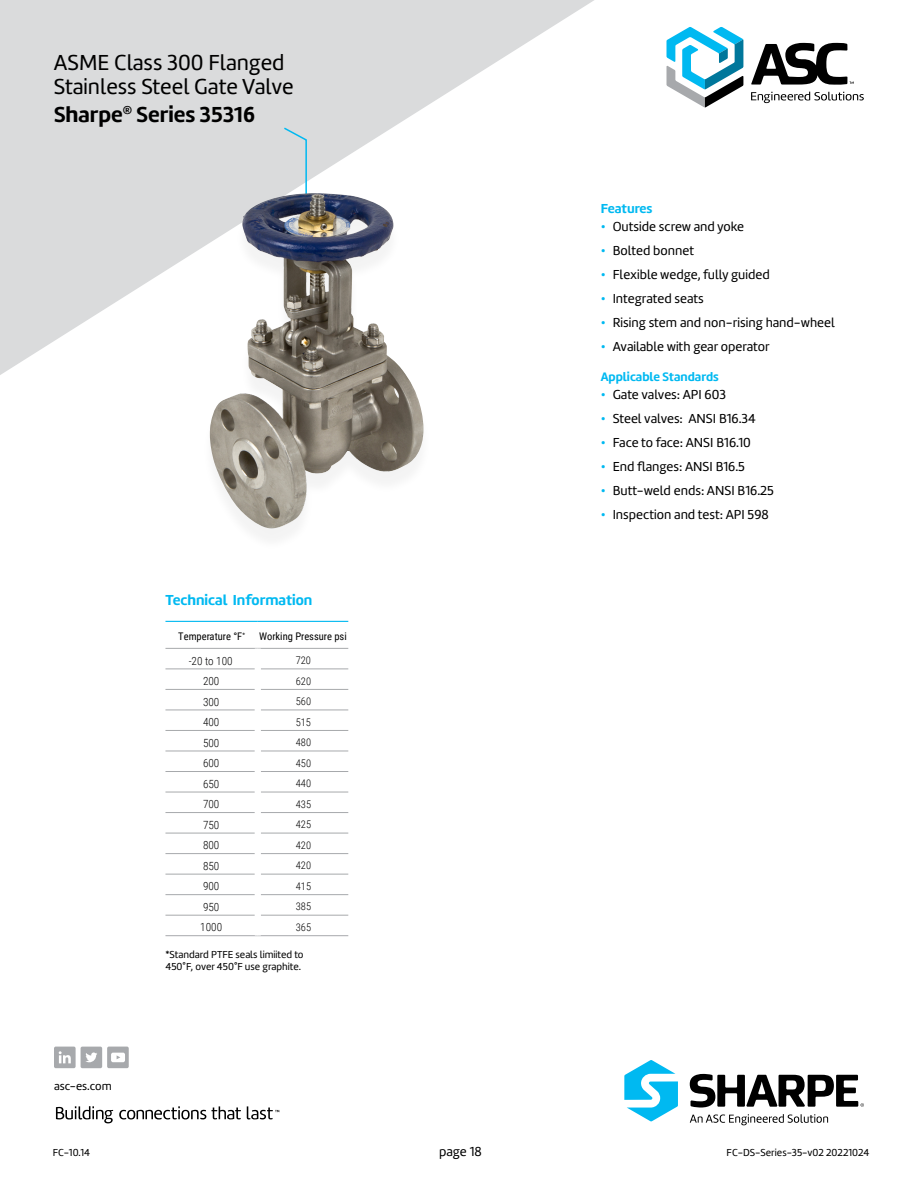
<style>
.page{position:relative;width:918px;height:1188px;background:#fff}
.page>*{position:absolute;margin:0;border:0;box-sizing:border-box;transform-origin:0 0}
.t1{font:22.5px/24px "Marine";color:#000}
.Figure_Descriptive{font:700 22.5px "Marine";color:#000}
.MS_Descriptive_-_Ins{font:700 15px "Marine";color:#00b9f1}
.Submittal_Code_Date{font:13.5px "Marine";color:#000}
.Material_Specs__MS{font:700 13.5px "Marine";letter-spacing:-.005em;color:#00b9f1}
.MS_Material_Bold{font:700 12.75px "Marine";color:#00b9f1}
.email_footer{font:12px "Marine";color:#000}
.רגיל{font:300 11.25px "Roboto Condensed";color:#000}
.Notes_Copy{font:10.5px/12px "Marine";color:#000}
.t2{font:300 10.5px "Roboto Condensed";color:#000}
.Submittal_Code_Date-2{font:10.5px "Marine";color:#000}
.t3{font:10.5px "Roboto Condensed";color:#000}
.s1{color:#00b9f1}
</style>
<div class="page">
<svg style="left:751px;top:43px;width:113px;height:60px"></svg>
<svg style="left:667px;top:27px;width:76px;height:80px"></svg>
<svg style="left:0;top:0;width:594px;height:375px;fill:#dadbdc"></svg>
<svg style="left:282px;top:126px;width:26px;height:67px;background:#cddadf"></svg>
<hr style="left:165px;top:621px;width:93px;height:1px;background:#00b9f1">
<hr style="left:258px;top:621px;width:90px;height:1px;background:#00b9f1">
<hr style="left:165px;top:669px;width:90px;height:1px;background:#a7a9ac">
<hr style="left:165px;top:689px;width:90px;height:1px;background:#a7a9ac">
<hr style="left:165px;top:710px;width:90px;height:1px;background:#a7a9ac">
<hr style="left:165px;top:730px;width:90px;height:1px;background:#a7a9ac">
<hr style="left:165px;top:751px;width:90px;height:1px;background:#a7a9ac">
<hr style="left:165px;top:771px;width:90px;height:1px;background:#a7a9ac">
<hr style="left:165px;top:792px;width:90px;height:1px;background:#a7a9ac">
<hr style="left:165px;top:812px;width:90px;height:1px;background:#a7a9ac">
<hr style="left:165px;top:833px;width:90px;height:1px;background:#a7a9ac">
<hr style="left:165px;top:853px;width:90px;height:1px;background:#a7a9ac">
<hr style="left:165px;top:874px;width:90px;height:1px;background:#a7a9ac">
<hr style="left:165px;top:894px;width:90px;height:1px;background:#a7a9ac">
<hr style="left:165px;top:915px;width:90px;height:1px;background:#a7a9ac">
<hr style="left:165px;top:935px;width:93px;height:1px;background:#a7a9ac">
<hr style="left:165px;top:648px;width:93px;height:1px;background:#a7a9ac">
<hr style="left:258px;top:648px;width:90px;height:1px;background:#a7a9ac">
<hr style="left:261px;top:812px;width:87px;height:1px;background:#a7a9ac">
<hr style="left:261px;top:833px;width:87px;height:1px;background:#a7a9ac">
<hr style="left:261px;top:853px;width:87px;height:1px;background:#a7a9ac">
<hr style="left:261px;top:874px;width:87px;height:1px;background:#a7a9ac">
<hr style="left:261px;top:894px;width:87px;height:1px;background:#a7a9ac">
<hr style="left:261px;top:915px;width:87px;height:1px;background:#a7a9ac">
<hr style="left:258px;top:935px;width:90px;height:1px;background:#a7a9ac">
<hr style="left:261px;top:669px;width:87px;height:1px;background:#a7a9ac">
<hr style="left:261px;top:689px;width:87px;height:1px;background:#a7a9ac">
<hr style="left:261px;top:710px;width:87px;height:1px;background:#a7a9ac">
<hr style="left:261px;top:730px;width:87px;height:1px;background:#a7a9ac">
<hr style="left:261px;top:751px;width:87px;height:1px;background:#a7a9ac">
<hr style="left:261px;top:771px;width:87px;height:1px;background:#a7a9ac">
<hr style="left:261px;top:792px;width:87px;height:1px;background:#a7a9ac">
<div style="left:255px;top:915px;width:6px;height:21px;background:#fff"></div>
<svg style="left:690px;top:1114px;width:138px;height:11px"></svg>
<svg style="left:690px;top:1074px;width:174px;height:34px"></svg>
<svg style="left:624px;top:1060px;width:54px;height:61px"></svg>
<div style="left:202px;top:200px;width:230px;height:351px;background:#fff"></div>
<img style="left:210px;top:193px;width:214px;height:335px">
<div style="left:81px;top:1047px;width:21px;height:21px;background:#a7a9ac;border-radius:2px"></div>
<svg style="left:85px;top:1052px;width:12px;height:10px"></svg>
<div style="left:54px;top:1047px;width:22px;height:21px;background:#a7a9ac;border-radius:2px"></div>
<svg style="left:59px;top:1051px;width:12px;height:12px"></svg>
<div style="left:107px;top:1047px;width:22px;height:21px;background:#a7a9ac;border-radius:2px"></div>
<svg style="left:111px;top:1053px;width:14px;height:9px"></svg>
<svg style="left:56px;top:1106px;width:223px;height:17px"></svg>
<p class="t1" style="left:54px;top:51px;width:241px">ASME Class 300 Flanged<br>Stainless Steel Gate Valve</p>
<p class="Figure_Descriptive" style="left:54px;top:100px;width:202px">Sharpe<sup>®</sup> Series 35316</p>
<p class="MS_Descriptive_-_Ins" style="left:165px;top:590px;width:149px">Technical Information</p>
<p class="email_footer" style="left:54px;top:1078px;width:59px">asc-es.com</p>
<p class="t3" style="left:178px;top:629px;width:68px">Temperature °F<sup>*</sup></p>
<p class="t3" style="left:259px;top:629px;width:89px">Working Pressure psi</p>
<p class="רגיל" style="left:189px;top:653px;width:45px">-20 to 100</p>
<p class="t2" style="left:296px;top:653px;width:17px">720</p>
<p class="רגיל" style="left:203px;top:673px;width:18px">200</p>
<p class="t2" style="left:296px;top:674px;width:17px">620</p>
<p class="רגיל" style="left:203px;top:694px;width:18px">300</p>
<p class="t2" style="left:296px;top:694px;width:17px">560</p>
<p class="רגיל" style="left:203px;top:714px;width:18px">400</p>
<p class="t2" style="left:296px;top:715px;width:17px">515</p>
<p class="רגיל" style="left:203px;top:735px;width:18px">500</p>
<p class="t2" style="left:296px;top:735px;width:17px">480</p>
<p class="רגיל" style="left:203px;top:755px;width:18px">600</p>
<p class="t2" style="left:296px;top:756px;width:17px">450</p>
<p class="רגיל" style="left:203px;top:776px;width:18px">650</p>
<p class="t2" style="left:296px;top:776px;width:17px">440</p>
<p class="רגיל" style="left:203px;top:796px;width:18px">700</p>
<p class="t2" style="left:296px;top:797px;width:17px">435</p>
<p class="רגיל" style="left:203px;top:817px;width:18px">750</p>
<p class="t2" style="left:296px;top:817px;width:17px">425</p>
<p class="רגיל" style="left:203px;top:837px;width:18px">800</p>
<p class="t2" style="left:296px;top:838px;width:17px">420</p>
<p class="רגיל" style="left:203px;top:858px;width:18px">850</p>
<p class="t2" style="left:296px;top:858px;width:17px">420</p>
<p class="רגיל" style="left:203px;top:878px;width:18px">900</p>
<p class="t2" style="left:296px;top:879px;width:17px">415</p>
<p class="רגיל" style="left:203px;top:899px;width:18px">950</p>
<p class="t2" style="left:296px;top:899px;width:17px">385</p>
<p class="רגיל" style="left:200px;top:919px;width:23px">1000</p>
<p class="t2" style="left:296px;top:920px;width:17px">365</p>
<p class="Notes_Copy" style="left:165px;top:949px;width:140px">*Standard PTFE seals limiited to<br>450°F, over 450°F use graphite.</p>
<p class="Material_Specs__MS" style="left:601px;top:199px;width:53px">Features</p>
<p class="Submittal_Code_Date" style="left:601px;top:218px;width:145px"><span class="s1">•</span> Outside screw and yoke</p>
<p class="Submittal_Code_Date" style="left:601px;top:242px;width:95px"><span class="s1">•</span> Bolted bonnet</p>
<p class="Submittal_Code_Date" style="left:601px;top:266px;width:171px"><span class="s1">•</span> Flexible wedge, fully guided</p>
<p class="Submittal_Code_Date" style="left:601px;top:290px;width:105px"><span class="s1">•</span> Integrated seats</p>
<p class="Submittal_Code_Date" style="left:601px;top:314px;width:236px"><span class="s1">•</span> Rising stem and non-rising hand-wheel</p>
<p class="Submittal_Code_Date" style="left:601px;top:338px;width:171px"><span class="s1">•</span> Available with gear operator</p>
<p class="MS_Material_Bold" style="left:601px;top:368px;width:120px">Applicable Standards</p>
<p class="Submittal_Code_Date" style="left:601px;top:386px;width:127px"><span class="s1">•</span> Gate valves: API 603</p>
<p class="Submittal_Code_Date" style="left:601px;top:410px;width:157px"><span class="s1">•</span> Steel valves: ANSI B16.34</p>
<p class="Submittal_Code_Date" style="left:601px;top:434px;width:152px"><span class="s1">•</span> Face to face: ANSI B16.10</p>
<p class="Submittal_Code_Date" style="left:601px;top:458px;width:146px"><span class="s1">•</span> End flanges: ANSI B16.5</p>
<p class="Submittal_Code_Date" style="left:601px;top:482px;width:175px"><span class="s1">•</span> Butt-weld ends: ANSI B16.25</p>
<p class="Submittal_Code_Date" style="left:601px;top:506px;width:170px"><span class="s1">•</span> Inspection and test: API 598</p>
<p class="Submittal_Code_Date-2" style="left:53px;top:1146px;width:39px">FC-10.14</p>
<p class="Submittal_Code_Date" style="left:439px;top:1143px;width:44px">page 18</p>
<p class="Submittal_Code_Date-2" style="left:727px;top:1146px;width:144px">FC-DS-Series-35-v02 20221024</p>
</div>
